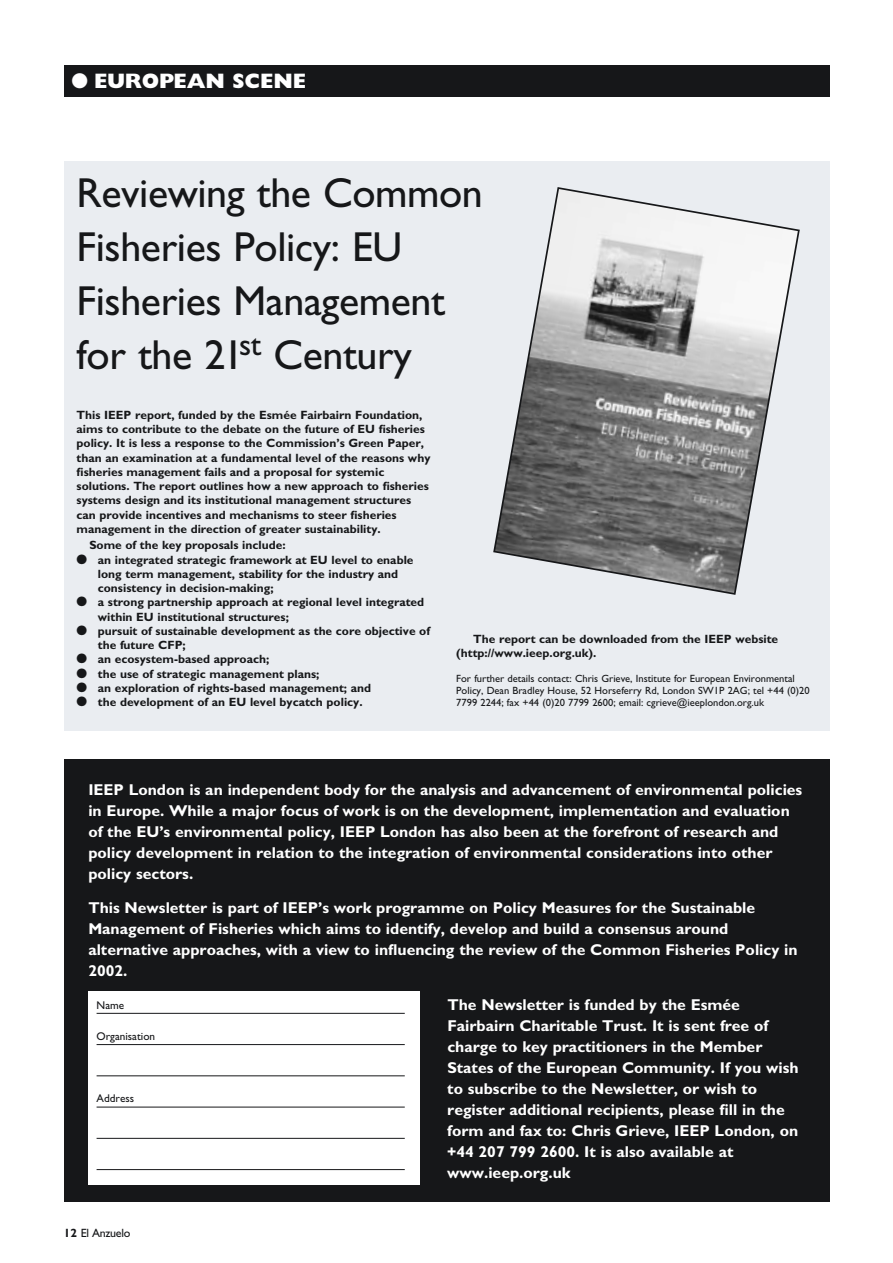
<style>
.page{position:relative;width:893px;height:1263px;background:#fff}
.page>*{position:absolute;margin:0;border:0;box-sizing:border-box;transform-origin:0 0}
.t1{font:42px/54px "Gill Sans";letter-spacing:-.01em;color:#161719}
.t2{font:800 21px "Gill Sans";letter-spacing:-.005em;color:#fff}
.t3{font:700 15.75px/21px "Gill Sans";color:#fff}
.t4{font:700 12px/14.2px "Gill Sans";color:#161719}
.t5{font:12px "Gill Sans";letter-spacing:-.025em;color:#161719}
.t6{font:11.25px "Gill Sans";color:#161719}
.t7{font:10.5px/12px "Gill Sans";color:#161719}
.s1{font-weight:700}
</style>
<div class="page">
<div style="left:64px;top:65px;width:765px;height:32px;background:#161719"></div>
<div style="left:64px;top:162px;width:765px;height:569px;background:#eaedf1"></div>
<div style="left:64px;top:759px;width:765px;height:442px;background:#161719"></div>
<div style="left:88px;top:992px;width:331px;height:193px;background:#fff"></div>
<hr style="left:97px;top:1013px;width:308px;height:1px;background:#161719">
<hr style="left:97px;top:1044px;width:308px;height:1px;background:#161719">
<hr style="left:97px;top:1075px;width:308px;height:1px;background:#161719">
<hr style="left:97px;top:1107px;width:308px;height:1px;background:#161719">
<hr style="left:97px;top:1138px;width:308px;height:1px;background:#161719">
<hr style="left:97px;top:1169px;width:308px;height:1px;background:#161719">
<svg style="left:493px;top:187px;width:307px;height:408px"></svg>
<h2 class="t2" style="left:71px;top:74px;width:236px">● EUROPEAN SCENE</h2>
<h1 class="t1" style="left:77px;top:171px;width:408px">Reviewing the Common<br>Fisheries Policy: EU<br>Fisheries Management for the 21<sup>st</sup> Century</h1>
<p class="t4" style="left:77px;top:409px;width:355px">This IEEP report, funded by the Esmée Fairbairn Foundation, aims to contribute to the debate on the future of EU fisheries policy. It is less a response to the Commission’s Green Paper, than an examination at a fundamental level of the reasons why fisheries management fails and a proposal for systemic solutions. The report outlines how a new approach to fisheries systems design and its institutional management structures can provide incentives and mechanisms to steer fisheries management in the direction of greater sustainability.</p>
<p class="t4" style="left:89px;top:539px;width:198px">Some of the key proposals include:</p>
<p class="t4" style="left:98px;top:554px;width:317px;text-indent:-21px">● an integrated strategic framework at EU level to enable long term management, stability for the industry and consistency in decision-making;</p>
<p class="t4" style="left:98px;top:596px;width:328px;text-indent:-21px">● a strong partnership approach at regional level integrated within EU institutional structures;</p>
<p class="t4" style="left:98px;top:625px;width:334px;text-indent:-21px">● pursuit of sustainable development as the core objective of the future CFP;</p>
<p class="t4" style="left:77px;top:653px;width:194px">● an ecosystem-based approach;</p>
<p class="t4" style="left:77px;top:668px;width:244px">● the use of strategic management plans;</p>
<p class="t4" style="left:77px;top:682px;width:296px">● an exploration of rights-based management; and</p>
<p class="t4" style="left:77px;top:696px;width:287px">● the development of an EU level bycatch policy.</p>
<p class="t4" style="left:456px;top:633px;width:323px;text-indent:17px">The report can be downloaded from the IEEP website (http://www.ieep.org.uk).</p>
<p class="t7" style="left:456px;top:674px;width:355px">For further details contact: Chris Grieve, Institute for European Environmental<br>Policy, Dean Bradley House, 52 Horseferry Rd, London SW1P 2AG; tel +44 (0)20<br>7799 2244; fax +44 (0)20 7799 2600; email: cgrieve@ieeplondon.org.uk</p>
<p class="t3" style="left:88px;top:781px;width:715px">IEEP London is an independent body for the analysis and advancement of environmental policies in Europe. While a major focus of work is on the development, implementation and evaluation of the EU’s environmental policy, IEEP London has also been at the forefront of research and policy development in relation to the integration of environmental considerations into other policy sectors.</p>
<p class="t3" style="left:88px;top:899px;width:710px">This Newsletter is part of IEEP’s work programme on Policy Measures for the Sustainable Management of Fisheries which aims to identify, develop and build a consensus around alternative approaches, with a view to influencing the review of the Common Fisheries Policy in 2002.</p>
<p class="t3" style="left:447px;top:996px;width:353px">The Newsletter is funded by the Esmée Fairbairn Charitable Trust. It is sent free of charge to key practitioners in the Member States of the European Community. If you wish to subscribe to the Newsletter, or wish to register additional recipients, please fill in the form and fax to: Chris Grieve, IEEP London, on +44 207 799 2600. It is also available at www.ieep.org.uk</p>
<p class="t6" style="left:97px;top:1001px;width:29px">Name</p>
<p class="t6" style="left:97px;top:1032px;width:60px">Organisation</p>
<p class="t6" style="left:97px;top:1095px;width:39px">Address</p>
<p class="t5" style="left:64px;top:1229px;width:68px"><span class="s1">12</span> El Anzuelo</p>
</div>
